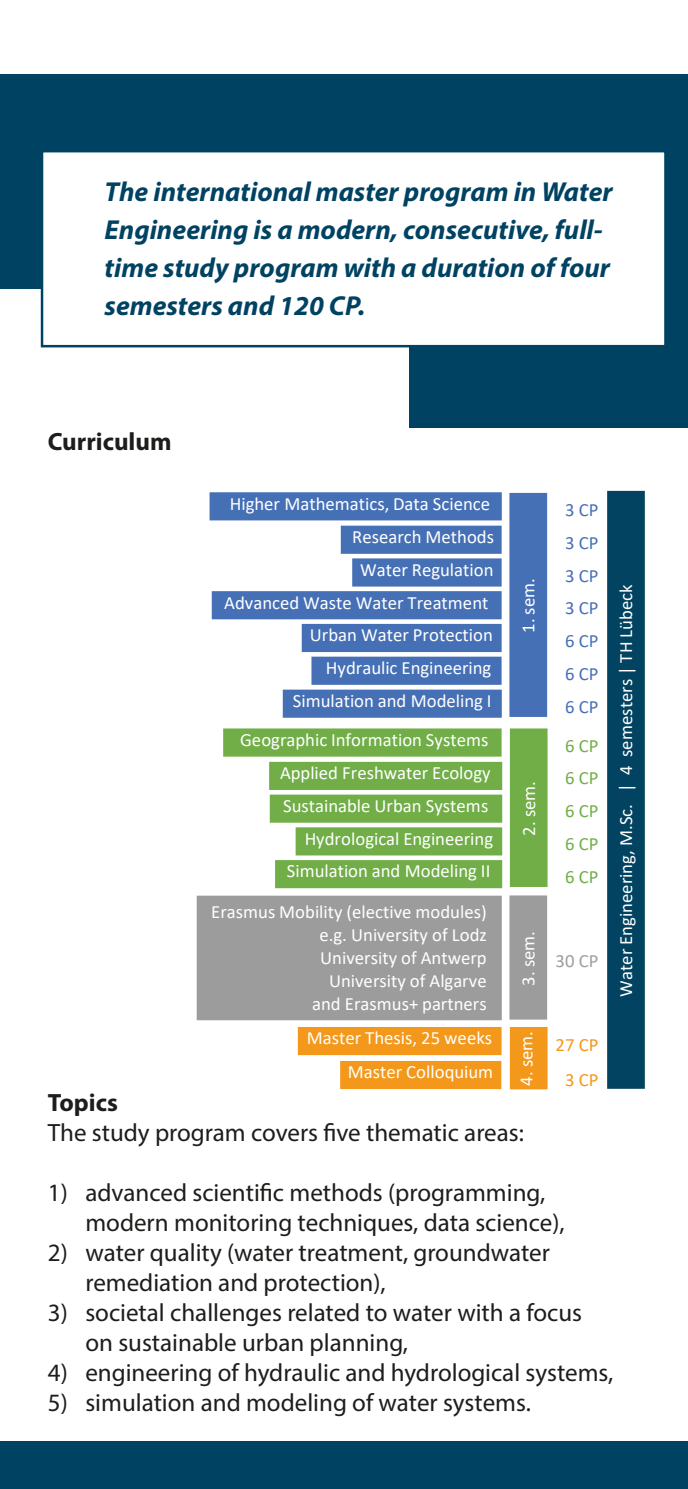
<style>
.page{position:relative;width:688px;height:1489px;background:#fff}
.page>*{position:absolute;margin:0;border:0;box-sizing:border-box;transform-origin:0 0}
.t1{font:italic 700 27.5px/38px "Myriad Pro";color:#004262}
.Fließtext{font:25px/30px "Myriad Pro";color:#1d1d1b}
.Bold{font:700 25px "Myriad Pro";color:#1d1d1b}
.t2{font:18.75px/22.8px "Calibri";color:#fff;text-align:right}
.t3{font:18.75px/32.8px "Calibri";color:#4670b6;text-align:justify}
.t4{font:18.75px/32.8px "Calibri";color:#71ae47;text-align:justify}
.t5{font:18.75px/34.2px "Calibri";color:#f4981b;text-align:center}
.t6{font:18.75px "Calibri";color:#9e9e9e}
.s1{font-weight:700}
</style>
<div class="page">
<div style="left:0;top:74px;width:687px;height:215px;background:#004262"></div>
<div style="left:0;top:1440px;width:687px;height:48px;background:#004262"></div>
<div style="left:409px;top:276px;width:278px;height:152px;background:#004262"></div>
<div style="left:41px;top:150px;width:625px;height:197px;background:#fff;border:2px solid #004262"></div>
<div style="left:210px;top:493px;width:291px;height:26px;background:#4670b6"></div>
<div style="left:209px;top:492px;width:292px;height:28px;border:2px solid #4670b6"></div>
<div style="left:341px;top:526px;width:159px;height:27px;background:#4670b6"></div>
<div style="left:341px;top:525px;width:160px;height:29px;border:2px solid #4670b6"></div>
<div style="left:353px;top:559px;width:147px;height:26px;background:#4670b6"></div>
<div style="left:352px;top:558px;width:149px;height:28px;border:2px solid #4670b6"></div>
<div style="left:212px;top:592px;width:288px;height:26px;background:#4670b6"></div>
<div style="left:212px;top:591px;width:289px;height:28px;border:2px solid #4670b6"></div>
<div style="left:302px;top:624px;width:198px;height:27px;background:#4670b6"></div>
<div style="left:301px;top:624px;width:200px;height:28px;border:2px solid #4670b6"></div>
<div style="left:312px;top:657px;width:188px;height:27px;background:#4670b6"></div>
<div style="left:311px;top:656px;width:190px;height:28px;border:2px solid #4670b6"></div>
<div style="left:283px;top:690px;width:218px;height:27px;background:#4670b6"></div>
<div style="left:283px;top:689px;width:218px;height:28px;border:2px solid #4670b6"></div>
<div style="left:224px;top:729px;width:276px;height:26px;background:#71ae47"></div>
<div style="left:223px;top:728px;width:278px;height:28px;border:2px solid #71ae47"></div>
<div style="left:270px;top:762px;width:231px;height:27px;background:#71ae47"></div>
<div style="left:269px;top:761px;width:233px;height:29px;border:2px solid #71ae47"></div>
<div style="left:296px;top:828px;width:205px;height:26px;background:#71ae47"></div>
<div style="left:295px;top:827px;width:207px;height:28px;border:2px solid #71ae47"></div>
<div style="left:197px;top:896px;width:304px;height:123px;background:#9d9c9c"></div>
<div style="left:197px;top:895px;width:304px;height:125px;border:2px solid #9d9c9c"></div>
<div style="left:298px;top:1027px;width:202px;height:27px;background:#f4981b"></div>
<div style="left:298px;top:1026px;width:203px;height:29px;border:2px solid #f4981b"></div>
<div style="left:270px;top:795px;width:231px;height:26px;background:#71ae47"></div>
<div style="left:270px;top:794px;width:232px;height:28px;border:2px solid #71ae47"></div>
<div style="left:276px;top:860px;width:225px;height:27px;background:#71ae47"></div>
<div style="left:275px;top:860px;width:227px;height:28px;border:2px solid #71ae47"></div>
<div style="left:341px;top:1061px;width:159px;height:27px;background:#f4981b"></div>
<div style="left:510px;top:493px;width:36px;height:223px;background:#4670b6"></div>
<div style="left:509px;top:493px;width:38px;height:224px;border:2px solid #4670b6"></div>
<div style="left:510px;top:729px;width:36px;height:157px;background:#71ae47"></div>
<div style="left:509px;top:728px;width:38px;height:159px;border:2px solid #71ae47"></div>
<div style="left:510px;top:896px;width:36px;height:122px;background:#9d9c9c"></div>
<div style="left:509px;top:895px;width:38px;height:124px;border:2px solid #9d9c9c"></div>
<div style="left:510px;top:1027px;width:36px;height:61px;background:#f4981b"></div>
<div style="left:509px;top:1026px;width:38px;height:63px;border:2px solid #f4981b"></div>
<div style="left:607px;top:491px;width:36px;height:596px;background:#014361"></div>
<div style="left:607px;top:491px;width:37px;height:597px;border:2px solid #014361"></div>
<p class="t1" style="left:105px;top:171px;width:509px">The international master program in Water Engineering is a modern, consecutive, full&shy;time study program with a duration of four semesters and 120 CP.</p>
<p class="Bold" style="left:48px;top:425px;width:125px">Curriculum</p>
<p class="t2" style="left:230px;top:491px;width:261px">Higher Mathematics, Data Science</p>
<p class="t2" style="left:352px;top:525px;width:143px">Research Methods</p>
<p class="t2" style="left:360px;top:557px;width:135px">Water Regulation</p>
<p class="t2" style="left:224px;top:590px;width:265px">Advanced Waste Water Treatment</p>
<p class="t2" style="left:310px;top:623px;width:185px">Urban Water Protection</p>
<p class="t2" style="left:326px;top:656px;width:167px">Hydraulic Engineering</p>
<p class="t2" style="left:293px;top:689px;width:200px">Simulation and Modeling I</p>
<p class="t2" style="left:240px;top:722px;width:252px;line-height:33.2px">Geographic Information Systems<br>Applied Freshwater Ecology</p>
<p class="t2" style="left:283px;top:793px;width:206px">Sustainable Urban Systems</p>
<p class="t2" style="left:304px;top:826px;width:190px">Hydrological Engineering</p>
<p class="t2" style="left:287px;top:859px;width:205px">Simulation and Modeling II</p>
<p class="t2" style="left:211px;top:900px;width:277px">Erasmus Mobility (elective modules) e.g. University of Lodz<br>University of Antwerp<br>University of Algarve<br>and Erasmus+ partners</p>
<p class="t2" style="left:307px;top:1026px;width:187px">Master Thesis, 25 weeks</p>
<p class="t2" style="left:348px;top:1060px;width:147px">Master Colloquium</p>
<p class="t2" style="left:516px;top:633px;width:56px;rotate:-90deg">1. sem.</p>
<p class="t2" style="left:517px;top:835px;width:56px;rotate:-90deg">2. sem.</p>
<p class="t2" style="left:516px;top:985px;width:56px;rotate:-90deg">3. sem.</p>
<p class="t2" style="left:514px;top:1085px;width:56px;rotate:-90deg">4. sem.</p>
<p class="t3" style="left:565px;top:493px;width:35px">3 CP 3 CP 3 CP 3 CP 6 CP 6 CP 6 CP</p>
<p class="t4" style="left:565px;top:728px;width:35px">6 CP 6 CP 6 CP 6 CP 6 CP</p>
<p class="t6" style="left:555px;top:947px;width:45px">30 CP</p>
<p class="t5" style="left:555px;top:1027px;width:45px">27 CP<br>3 CP</p>
<p class="t2" style="left:614px;top:996px;width:413px;rotate:-90deg">Water Engineering, M.Sc. | 4 semesters | TH Lübeck</p>
<p class="Fließtext" style="left:48px;top:1086px;width:477px"><span class="s1">Topics<br></span>The study program covers five thematic areas:</p>
<p class="Fließtext" style="left:85px;top:1176px;width:480px;text-indent:-38px">1) advanced scientific methods (programming, modern monitoring techniques, data science),</p>
<p class="Fließtext" style="left:85px;top:1236px;width:466px;text-indent:-38px">2) water quality (water treatment, groundwater remediation and protection),</p>
<p class="Fließtext" style="left:85px;top:1296px;width:498px;text-indent:-38px">3) societal challenges related to water with a focus on sustainable urban planning,</p>
<p class="Fließtext" style="left:48px;top:1356px;width:567px">4) engineering of hydraulic and hydrological systems,</p>
<p class="Fließtext" style="left:48px;top:1386px;width:484px">5) simulation and modeling of water systems.</p>
</div>
